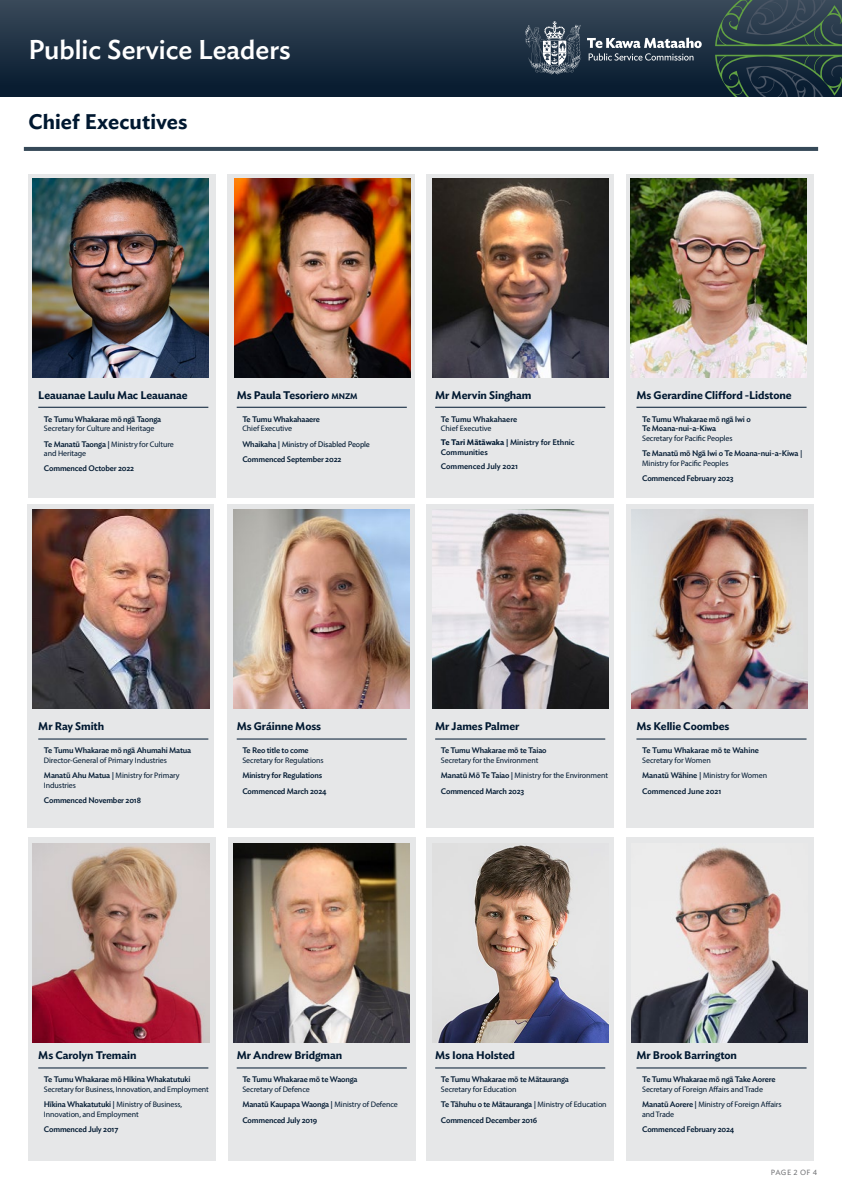
<style>
.page{position:relative;width:842px;height:1191px;background:#fff}
.page>*{position:absolute;margin:0;border:0;box-sizing:border-box;transform-origin:0 0}
.t1{font:500 27px "Ideal Sans";color:#fff}
.t2{font:600 21px "Ideal Sans";letter-spacing:.005em;color:#001830}
.t3{font:600 11px "Ideal Sans";letter-spacing:-.005em;color:#001830}
.t4{font:500 8px/15.3px "Ideal Sans";letter-spacing:-.02em;color:#001830}
.t5{font:8px/15.3px "Myriad Pro";letter-spacing:-.01em;color:#001830}
.t6{font:500 8px/9.6px "Ideal Sans";color:#001830}
.t7{font:7.5px "Ideal Sans";letter-spacing:.055em;color:#77787b}
.s1{font-family:"Ideal Sans";font-weight:500}
.s2{font-size:8px}
.s3{font-weight:400}
.s4{font-weight:600}
.s5{font-family:"Myriad Pro";font-weight:400}
</style>
<div class="page">
<div style="left:0;top:0;width:842px;height:96px;background:linear-gradient(to bottom,#394959,#051a2e)"></div>
<svg style="left:525px;top:21px;width:177px;height:54px;background:#40505f"></svg>
<svg style="left:715px;top:0;width:127px;height:46px;background:#354a4f"></svg>
<svg style="left:715px;top:55px;width:127px;height:41px;background:#1d353b"></svg>
<hr style="left:24px;top:147px;width:794px;height:4px;background:#364958">
<div style="left:427px;top:837px;width:187px;height:323px;background:#e6e7e8"></div>
<img style="left:432px;top:843px;width:176px;height:199px">
<hr style="left:435px;top:1067px;width:170px;height:1px;background:#001830">
<div style="left:228px;top:174px;width:187px;height:323px;background:#e6e7e8"></div>
<img style="left:234px;top:179px;width:176px;height:199px">
<hr style="left:237px;top:407px;width:170px;height:1px;background:#001830">
<div style="left:427px;top:174px;width:187px;height:323px;background:#e6e7e8"></div>
<img style="left:432px;top:179px;width:176px;height:199px">
<hr style="left:435px;top:407px;width:170px;height:1px;background:#001830">
<div style="left:626px;top:174px;width:187px;height:323px;background:#e6e7e8"></div>
<hr style="left:636px;top:407px;width:170px;height:1px;background:#001830">
<img style="left:631px;top:179px;width:176px;height:199px">
<div style="left:27px;top:505px;width:187px;height:323px;background:#e6e7e8"></div>
<img style="left:33px;top:509px;width:176px;height:199px">
<hr style="left:38px;top:738px;width:170px;height:1px;background:#001830">
<div style="left:228px;top:505px;width:187px;height:323px;background:#e6e7e8"></div>
<hr style="left:237px;top:738px;width:170px;height:1px;background:#001830">
<div style="left:427px;top:505px;width:187px;height:323px;background:#e6e7e8"></div>
<img style="left:432px;top:509px;width:176px;height:199px">
<hr style="left:435px;top:738px;width:170px;height:1px;background:#001830">
<div style="left:626px;top:505px;width:187px;height:323px;background:#e6e7e8"></div>
<img style="left:631px;top:509px;width:177px;height:199px">
<hr style="left:636px;top:738px;width:170px;height:1px;background:#001830">
<div style="left:28px;top:837px;width:187px;height:323px;background:#e6e7e8"></div>
<img style="left:33px;top:843px;width:176px;height:199px">
<hr style="left:38px;top:1067px;width:170px;height:1px;background:#001830">
<div style="left:228px;top:837px;width:187px;height:323px;background:#e6e7e8"></div>
<img style="left:234px;top:843px;width:176px;height:199px">
<hr style="left:237px;top:1067px;width:170px;height:1px;background:#001830">
<div style="left:626px;top:837px;width:187px;height:324px;background:#e6e7e8"></div>
<img style="left:632px;top:847px;width:176px;height:195px">
<hr style="left:636px;top:1067px;width:170px;height:1px;background:#001830">
<div style="left:28px;top:174px;width:187px;height:323px;background:#e6e7e8"></div>
<img style="left:32px;top:179px;width:177px;height:199px">
<hr style="left:38px;top:407px;width:170px;height:1px;background:#001830">
<img style="left:234px;top:509px;width:176px;height:199px">
<h1 class="t1" style="left:28px;top:29px;width:264px">Public Service Leaders</h1>
<h2 class="t2" style="left:28px;top:105px;width:161px">Chief Executives</h2>
<h3 class="t3" style="left:38px;top:386px;width:151px">Leauanae Laulu Mac Leauanae</h3>
<p class="t4" style="left:44px;top:410px;width:119px">Te Tumu Whakarae mō ngā Taonga</p>
<p class="t5" style="left:44px;top:421px;width:131px">Secretary for Culture and Heritage<br><span class="s1">Te Manatū Taonga |</span> Ministry for Culture</p>
<p class="t5" style="left:44px;top:446px;width:44px">and Heritage</p>
<p class="t4" style="left:44px;top:460px;width:92px">Commenced October 2022</p>
<h3 class="t3" style="left:237px;top:386px;width:122px">Ms Paula Tesoriero <span class="s2">MNZM</span></h3>
<p class="t4" style="left:242px;top:410px;width:79px">Te Tumu Whakahaaere</p>
<p class="t5" style="left:242px;top:421px;width:51px">Chief Executive</p>
<p class="t4" style="left:242px;top:435px;width:129px">Whaikaha | <span class="s3">Ministry of Disabled People<br></span>Commenced September 2022</p>
<h3 class="t3" style="left:435px;top:386px;width:98px">Mr Mervin Singham</h3>
<p class="t6" style="left:441px;top:413px;width:78px">Te Tumu Whakahaere</p>
<p class="t5" style="left:441px;top:421px;width:52px">Chief Executive</p>
<p class="t6" style="left:441px;top:437px;width:135px"><span class="s4">Te Tari Mātāwaka |</span> Ministry for Ethnic<br>Communities</p>
<p class="t6" style="left:441px;top:460px;width:79px">Commenced July 2021</p>
<h3 class="t3" style="left:636px;top:386px;width:157px">Ms Gerardine Clifford -Lidstone</h3>
<p class="t4" style="left:642px;top:413px;width:110px;line-height:9.6px">Te Tumu Whakarae mō ngā Iwi o<br>Te Moana-nui-a-Kiwa</p>
<p class="t5" style="left:642px;top:430px;width:92px">Secretary for Pacific Peoples</p>
<p class="t4" style="left:642px;top:445px;width:162px">Te Manatū mō Ngā Iwi o Te Moana-nui-a-Kiwa |</p>
<p class="t5" style="left:642px;top:455px;width:88px">Ministry for Pacific Peoples</p>
<p class="t4" style="left:642px;top:470px;width:93px">Commenced February 2023</p>
<h3 class="t3" style="left:38px;top:718px;width:68px">Mr Ray Smith</h3>
<p class="t4" style="left:44px;top:742px;width:149px">Te Tumu Whakarae mō ngā Ahumahi Matua</p>
<p class="t5" style="left:44px;top:752px;width:137px">Director-General of Primary Industries<br><span class="s1">Manatū Ahu Matua |</span> Ministry for Primary</p>
<p class="t5" style="left:44px;top:777px;width:34px">Industries</p>
<p class="t4" style="left:44px;top:792px;width:99px">Commenced November 2018</p>
<h3 class="t3" style="left:237px;top:718px;width:86px">Ms Gráinne Moss</h3>
<p class="t4" style="left:242px;top:742px;width:68px">Te Reo title to come</p>
<p class="t5" style="left:242px;top:752px;width:83px">Secretary for Regulations</p>
<p class="t4" style="left:242px;top:767px;width:86px">Ministry for Regulations<br>Commenced March 2024</p>
<h3 class="t3" style="left:435px;top:718px;width:86px">Mr James Palmer</h3>
<p class="t4" style="left:441px;top:742px;width:107px">Te Tumu Whakarae mō te Taiao</p>
<p class="t5" style="left:441px;top:752px;width:169px">Secretary for the Environment<br><span class="s1">Manatū Mō Te Taiao |</span> Ministry for the Environment</p>
<p class="t4" style="left:441px;top:782px;width:85px">Commenced March 2023</p>
<h3 class="t3" style="left:636px;top:718px;width:95px">Ms Kellie Coombes</h3>
<p class="t4" style="left:642px;top:742px;width:118px">Te Tumu Whakarae mō te Wahine</p>
<p class="t5" style="left:642px;top:752px;width:127px">Secretary for Women<br><span class="s1">Manatū Wāhine |</span> Ministry for Women</p>
<p class="t4" style="left:642px;top:782px;width:81px">Commenced June 2021</p>
<h3 class="t3" style="left:38px;top:1046px;width:100px">Ms Carolyn Tremain</h3>
<p class="t4" style="left:44px;top:1071px;width:148px">Te Tumu Whakarae mō Hīkina Whakatutuki</p>
<p class="t5" style="left:44px;top:1081px;width:166px">Secretary for Business, Innovation, and Employment<br><span class="s1">Hīkina Whakatutuki |</span> Ministry of Business,</p>
<p class="t5" style="left:44px;top:1106px;width:96px">Innovation, and Employment</p>
<p class="t4" style="left:44px;top:1121px;width:76px">Commenced July 2017</p>
<h3 class="t3" style="left:237px;top:1046px;width:107px">Mr Andrew Bridgman</h3>
<p class="t4" style="left:242px;top:1071px;width:117px">Te Tumu Whakarae mō te Waonga</p>
<p class="t5" style="left:242px;top:1081px;width:69px">Secretary of Defence</p>
<p class="t4" style="left:242px;top:1096px;width:157px">Manatū Kaupapa Waonga | <span class="s5">Ministry of Defence<br></span>Commenced July 2019</p>
<h3 class="t3" style="left:435px;top:1046px;width:81px">Ms Iona Holsted</h3>
<p class="t4" style="left:441px;top:1071px;width:130px">Te Tumu Whakarae mō te Mātauranga</p>
<p class="t5" style="left:441px;top:1081px;width:77px">Secretary for Education</p>
<p class="t4" style="left:441px;top:1096px;width:167px">Te Tāhuhu o te Mātauranga | <span class="s5">Ministry of Education<br></span>Commenced December 2016</p>
<h3 class="t3" style="left:636px;top:1046px;width:102px">Mr Brook Barrington</h3>
<p class="t4" style="left:642px;top:1071px;width:135px">Te Tumu Whakarae mō ngā Take Aorere</p>
<p class="t5" style="left:642px;top:1081px;width:141px">Secretary of Foreign Affairs and Trade<br><span class="s1">Manatū Aorere |</span> Ministry of Foreign Affairs</p>
<p class="t5" style="left:642px;top:1106px;width:34px">and Trade</p>
<p class="t4" style="left:642px;top:1121px;width:94px">Commenced February 2024</p>
<p class="t7" style="left:771px;top:1166px;width:48px">PAGE 2 OF 4</p>
</div>
